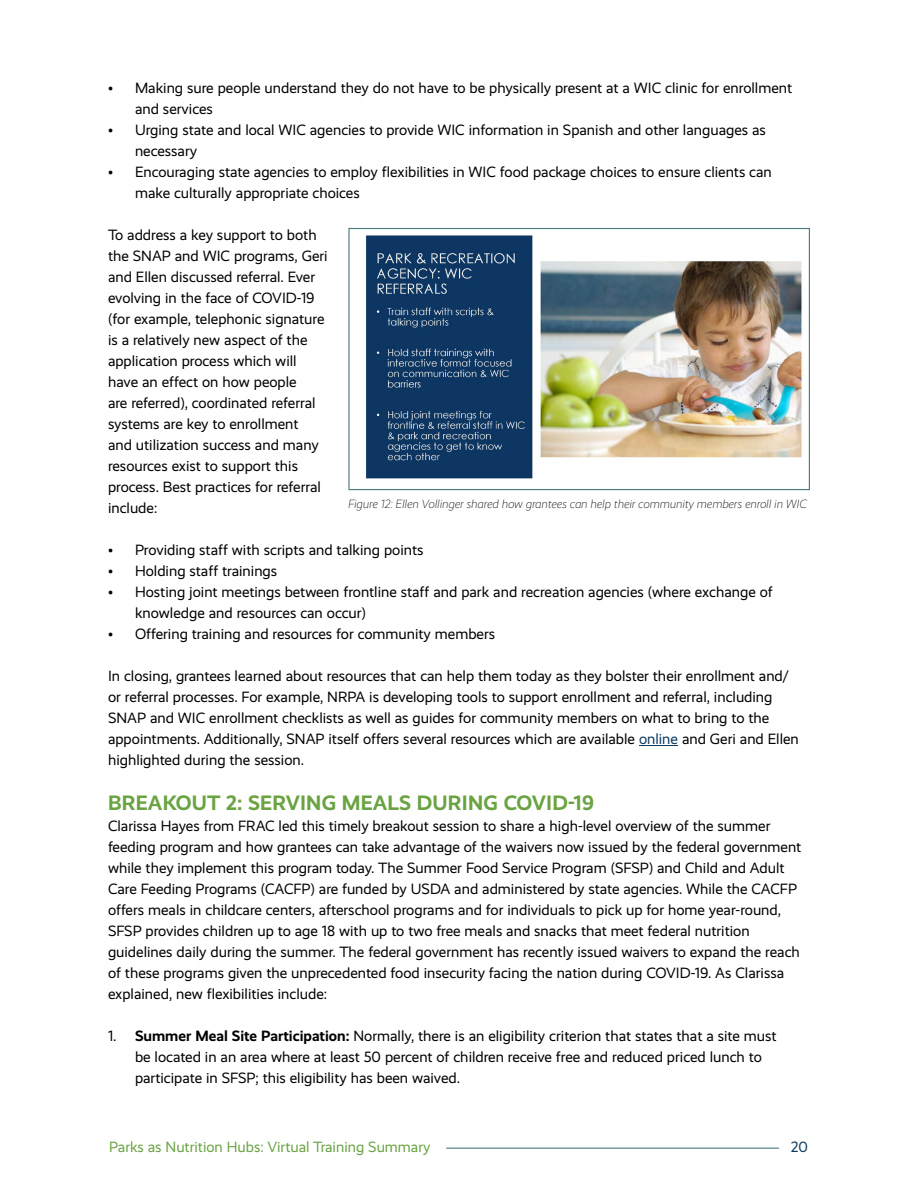
<style>
.page{position:relative;width:918px;height:1188px;background:#fff}
.page>*{position:absolute;margin:0;border:0;box-sizing:border-box;transform-origin:0 0}
.t1{font:700 21px "Realist";letter-spacing:.01em;color:#6aa342}
.t2{font:15px/21px "Realist";color:#000}
.t3{font:15px "Realist";color:#6aa342}
.t4{font:15px "Realist";color:#0b3c61}
.t5{font:italic 300 12px "Realist";color:#000}
.s1{color:#0b3c61}
.s2{font-weight:700}
</style>
<div class="page">
<hr style="left:446px;top:1148px;width:333px;height:1px;background:#467a7c">
<hr style="left:639px;top:745px;width:39px;height:1px;background:#0b3c61">
<img style="left:365px;top:235px;width:437px;height:244px">
<div style="left:348px;top:228px;width:462px;height:262px;border:1px solid #467a7c"></div>
<p class="t2" style="left:135px;top:77px;width:659px;text-indent:-27px">• Making sure people understand they do not have to be physically present at a WIC clinic for enrollment and services</p>
<p class="t2" style="left:135px;top:119px;width:632px;text-indent:-27px">• Urging state and local WIC agencies to provide WIC information in Spanish and other languages as necessary</p>
<p class="t2" style="left:135px;top:161px;width:638px;text-indent:-27px">• Encouraging state agencies to employ flexibilities in WIC food package choices to ensure clients can make culturally appropriate choices</p>
<p class="t2" style="left:108px;top:224px;width:221px">To address a key support to both the SNAP and WIC programs, Geri and Ellen discussed referral. Ever evolving in the face of COVID-19 (for example, telephonic signature is a relatively new aspect of the application process which will have an effect on how people<br>are referred), coordinated referral systems are key to enrollment<br>and utilization success and many resources exist to support this process. Best practices for referral include:</p>
<p class="t2" style="left:108px;top:539px;width:317px">• Providing staff with scripts and talking points</p>
<p class="t2" style="left:108px;top:560px;width:171px">• Holding staff trainings</p>
<p class="t2" style="left:135px;top:581px;width:639px;text-indent:-27px">• Hosting joint meetings between frontline staff and park and recreation agencies (where exchange of knowledge and resources can occur)</p>
<p class="t2" style="left:108px;top:623px;width:389px">• Offering training and resources for community members</p>
<p class="t2" style="left:108px;top:665px;width:692px">In closing, grantees learned about resources that can help them today as they bolster their enrollment and/ or referral processes. For example, NRPA is developing tools to support enrollment and referral, including SNAP and WIC enrollment checklists as well as guides for community members on what to bring to the appointments. Additionally, SNAP itself offers several resources which are available <span class="s1">online</span> and Geri and Ellen highlighted during the session.</p>
<h1 class="t1" style="left:108px;top:790px;width:487px">BREAKOUT 2: SERVING MEALS DURING COVID-19</h1>
<p class="t2" style="left:108px;top:815px;width:695px">Clarissa Hayes from FRAC led this timely breakout session to share a high-level overview of the summer feeding program and how grantees can take advantage of the waivers now issued by the federal government while they implement this program today. The Summer Food Service Program (SFSP) and Child and Adult Care Feeding Programs (CACFP) are funded by USDA and administered by state agencies. While the CACFP offers meals in childcare centers, afterschool programs and for individuals to pick up for home year-round, SFSP provides children up to age 18 with up to two free meals and snacks that meet federal nutrition guidelines daily during the summer. The federal government has recently issued waivers to expand the reach of these programs given the unprecedented food insecurity facing the nation during COVID-19. As Clarissa explained, new flexibilities include:</p>
<p class="t2" style="left:135px;top:1025px;width:643px;text-indent:-27px">1. <span class="s2">Summer Meal Site Participation:</span> Normally, there is an eligibility criterion that states that a site must be located in an area where at least 50 percent of children receive free and reduced priced lunch to participate in SFSP; this eligibility has been waived.</p>
<p class="t5" style="left:348px;top:497px;width:460px">Figure 12: Ellen Vollinger shared how grantees can help their community members enroll in WIC</p>
<p class="t3" style="left:109px;top:1139px;width:323px">Parks as Nutrition Hubs: Virtual Training Summary</p>
<p class="t4" style="left:791px;top:1139px;width:18px">20</p>
</div>
